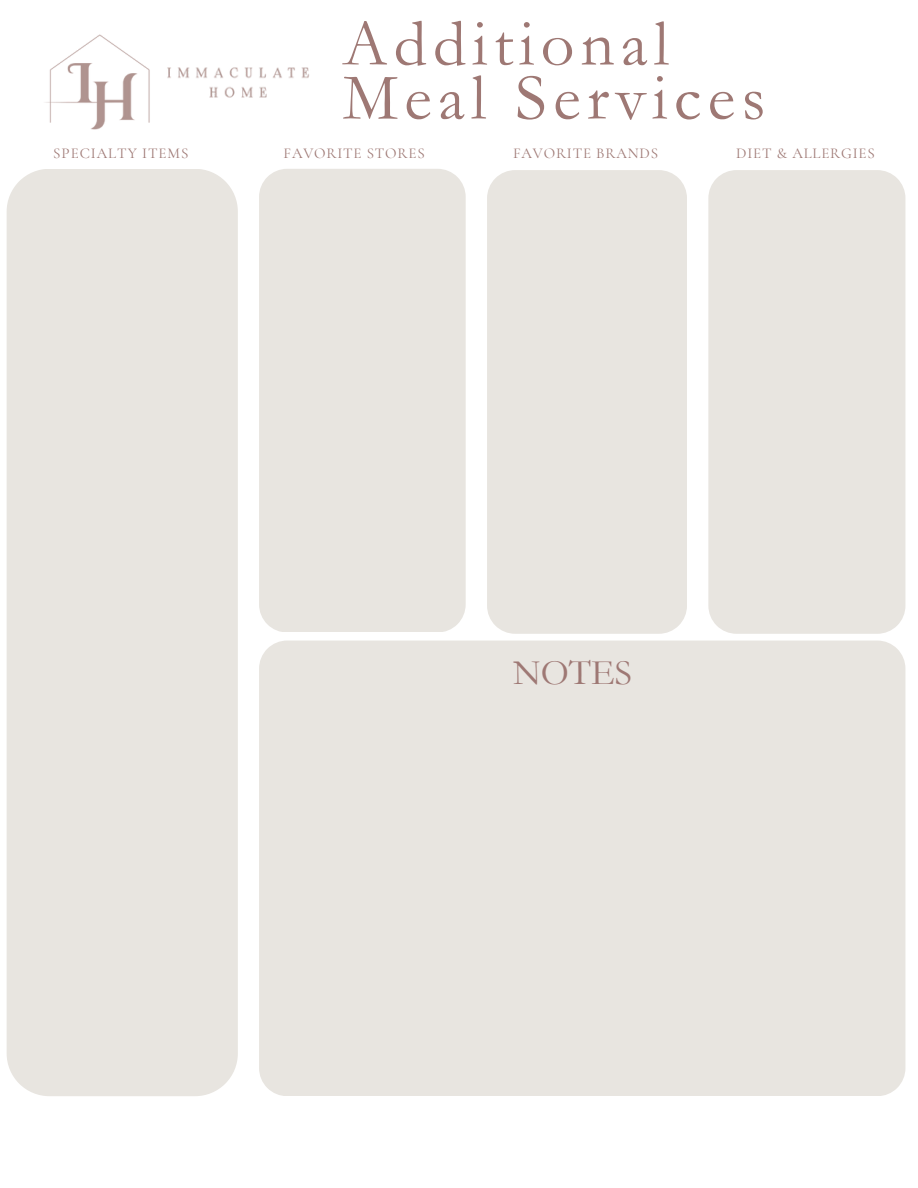
<style>
.page{position:relative;width:918px;height:1188px;background:#fff}
.page>*{position:absolute;margin:0;border:0;box-sizing:border-box;transform-origin:0 0}
.t1{font:66.3px/54px "Garamond";letter-spacing:.095em;color:#9e7874}
.t2{font:36px "Garamond";color:#9e7874}
.t3{font:15px "Cormorant Garamond";letter-spacing:.055em;color:#9e7874}
</style>
<div class="page">
<img style="left:45px;top:34px;width:105px;height:96px">
<img style="left:167px;top:67px;width:142px;height:31px">
<div style="left:7px;top:169px;width:231px;height:927px;background:#e8e5e0"></div>
<div style="left:259px;top:169px;width:207px;height:463px;background:#e8e5e0"></div>
<div style="left:487px;top:170px;width:200px;height:464px;background:#e8e5e0"></div>
<div style="left:708px;top:170px;width:197px;height:464px;background:#e8e5e0"></div>
<div style="left:259px;top:641px;width:646px;height:455px;background:#e8e5e0"></div>
<p class="t1" style="left:343px;top:18px;width:424px">Additional<br>Meal Services</p>
<p class="t3" style="left:53px;top:145px;width:137px">SPECIALTY ITEMS</p>
<p class="t3" style="left:284px;top:144px;width:143px">FAVORITE STORES</p>
<h1 class="t3" style="left:513px;top:144px;width:146px">FAVORITE BRANDS</h1>
<p class="t3" style="left:736px;top:144px;width:140px">DIET &amp; ALLERGIES</p>
<p class="t2" style="left:513px;top:653px;width:120px">NOTES</p>
</div>
